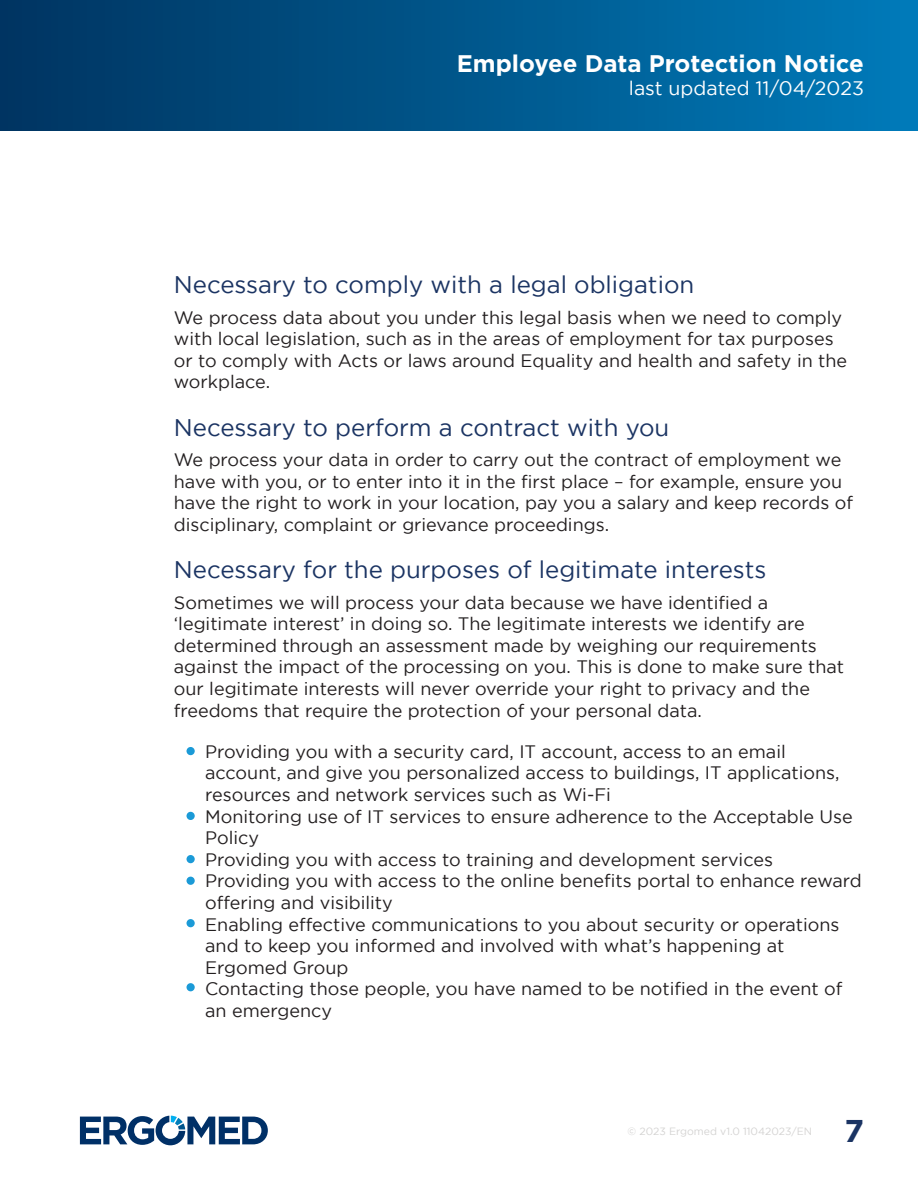
<style>
.page{position:relative;width:918px;height:1188px;background:#fff}
.page>*{position:absolute;margin:0;border:0;box-sizing:border-box;transform-origin:0 0}
.t1{font:700 31.5px "Gotham";color:#1b3463}
.t2{font:24px "Gotham";color:#1b3463}
.t3{font:700 24px "Gotham";color:#fff}
.t4{font:19.5px "Gotham";color:#fff}
.t5{font:18px/21.6px "Gotham";color:#231f20}
.t6{font:10.5px "Gotham";color:#d4d3d2}
</style>
<div class="page">
<div style="left:0;top:0;width:918px;height:130px;background:linear-gradient(to right,#003360,#007ab9)"></div>
<svg style="left:80px;top:1116px;width:188px;height:29px"></svg>
<div style="left:187px;top:747px;width:8px;height:8px;background:#1b9ad7;border-radius:50%"></div>
<div style="left:187px;top:812px;width:8px;height:8px;background:#1b9ad7;border-radius:50%"></div>
<div style="left:187px;top:855px;width:8px;height:8px;background:#1b9ad7;border-radius:50%"></div>
<div style="left:187px;top:877px;width:8px;height:8px;background:#1b9ad7;border-radius:50%"></div>
<div style="left:187px;top:919px;width:8px;height:8px;background:#1b9ad7;border-radius:50%"></div>
<div style="left:187px;top:983px;width:8px;height:8px;background:#1b9ad7;border-radius:50%"></div>
<p class="t3" style="left:457px;top:49px;width:409px">Employee Data Protection Notice</p>
<p class="t4" style="left:629px;top:77px;width:237px">last updated 11/04/2023</p>
<p class="t2" style="left:174px;top:271px;width:522px">Necessary to comply with a legal obligation</p>
<p class="t5" style="left:174px;top:306px;width:675px">We process data about you under this legal basis when we need to comply with local legislation, such as in the areas of employment for tax purposes or to comply with Acts or laws around Equality and health and safety in the workplace.</p>
<p class="t2" style="left:174px;top:414px;width:497px">Necessary to perform a contract with you</p>
<p class="t5" style="left:174px;top:449px;width:681px">We process your data in order to carry out the contract of employment we have with you, or to enter into it in the first place – for example, ensure you have the right to work in your location, pay you a salary and keep records of disciplinary, complaint or grievance proceedings.</p>
<p class="t2" style="left:174px;top:556px;width:594px">Necessary for the purposes of legitimate interests</p>
<p class="t5" style="left:174px;top:591px;width:596px">Sometimes we will process your data because we have identified a</p>
<p class="t5" style="left:174px;top:613px;width:632px">‘legitimate interest’ in doing so. The legitimate interests we identify are</p>
<p class="t5" style="left:174px;top:634px;width:672px">determined through an assessment made by weighing our requirements against the impact of the processing on you. This is done to make sure that our legitimate interests will never override your right to privacy and the</p>
<p class="t5" style="left:174px;top:699px;width:530px">freedoms that require the protection of your personal data.</p>
<p class="t5" style="left:205px;top:740px;width:582px">Providing you with a security card, IT account, access to an email</p>
<p class="t5" style="left:205px;top:762px;width:636px">account, and give you personalized access to buildings, IT applications, resources and network services such as Wi-Fi</p>
<p class="t5" style="left:205px;top:805px;width:649px">Monitoring use of IT services to ensure adherence to the Acceptable Use<br>Policy</p>
<p class="t5" style="left:205px;top:848px;width:569px">Providing you with access to training and development services</p>
<p class="t5" style="left:205px;top:870px;width:658px">Providing you with access to the online benefits portal to enhance reward offering and visibility</p>
<p class="t5" style="left:205px;top:913px;width:636px">Enabling effective communications to you about security or operations and to keep you informed and involved with what’s happening at</p>
<p class="t5" style="left:205px;top:956px;width:145px">Ergomed Group</p>
<p class="t5" style="left:205px;top:978px;width:639px">Contacting those people, you have named to be notified in the event of an emergency</p>
<p class="t6" style="left:628px;top:1126px;width:186px">© 2023 Ergomed v1.0 11042023/EN</p>
<p class="t1" style="left:845px;top:1113px;width:21px">7</p>
</div>
